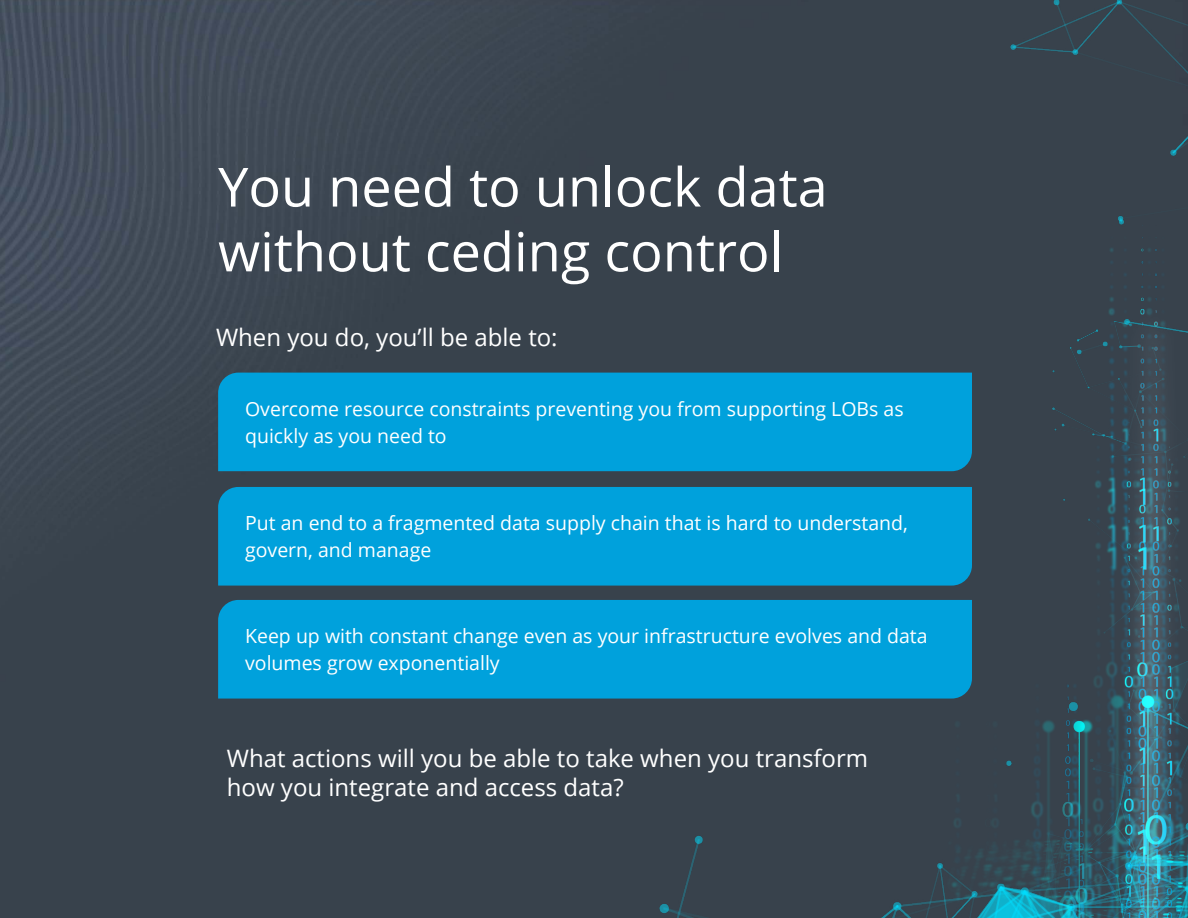
<style>
.page{position:relative;width:1188px;height:918px;background:#fff}
.page>*{position:absolute;margin:0;border:0;box-sizing:border-box;transform-origin:0 0}
.t1{font:54px/64.8px "Open Sans";color:#fff}
.t2{font:24px/28.8px "Open Sans";color:#fff}
.t3{font:19.5px/27px "Open Sans";color:#fff}
</style>
<div class="page">
<img style="left:0;top:0;width:638px;height:918px">
<div style="left:638px;top:0;width:550px;height:918px;background:#38424c"></div>
<div style="left:218px;top:373px;width:674px;height:98px;background:#00a1dc"></div>
<div style="left:218px;top:487px;width:674px;height:99px;background:#00a1dc"></div>
<div style="left:218px;top:600px;width:674px;height:99px;background:#00a1dc"></div>
<img style="left:892px;top:176px;width:296px;height:742px">
<p class="t1" style="left:218px;top:153px;width:611px">You need to unlock data without ceding control</p>
<p class="t2" style="left:216px;top:322px;width:343px">When you do, you’ll be able to:</p>
<p class="t3" style="left:245px;top:395px;width:660px">Overcome resource constraints preventing you from supporting LOBs as quickly as you need to</p>
<p class="t3" style="left:245px;top:509px;width:664px">Put an end to a fragmented data supply chain that is hard to understand, govern, and manage</p>
<p class="t3" style="left:245px;top:622px;width:684px">Keep up with constant change even as your infrastructure evolves and data volumes grow exponentially</p>
<p class="t2" style="left:227px;top:743px;width:643px">What actions will you be able to take when you transform how you integrate and access data?</p>
</div>
